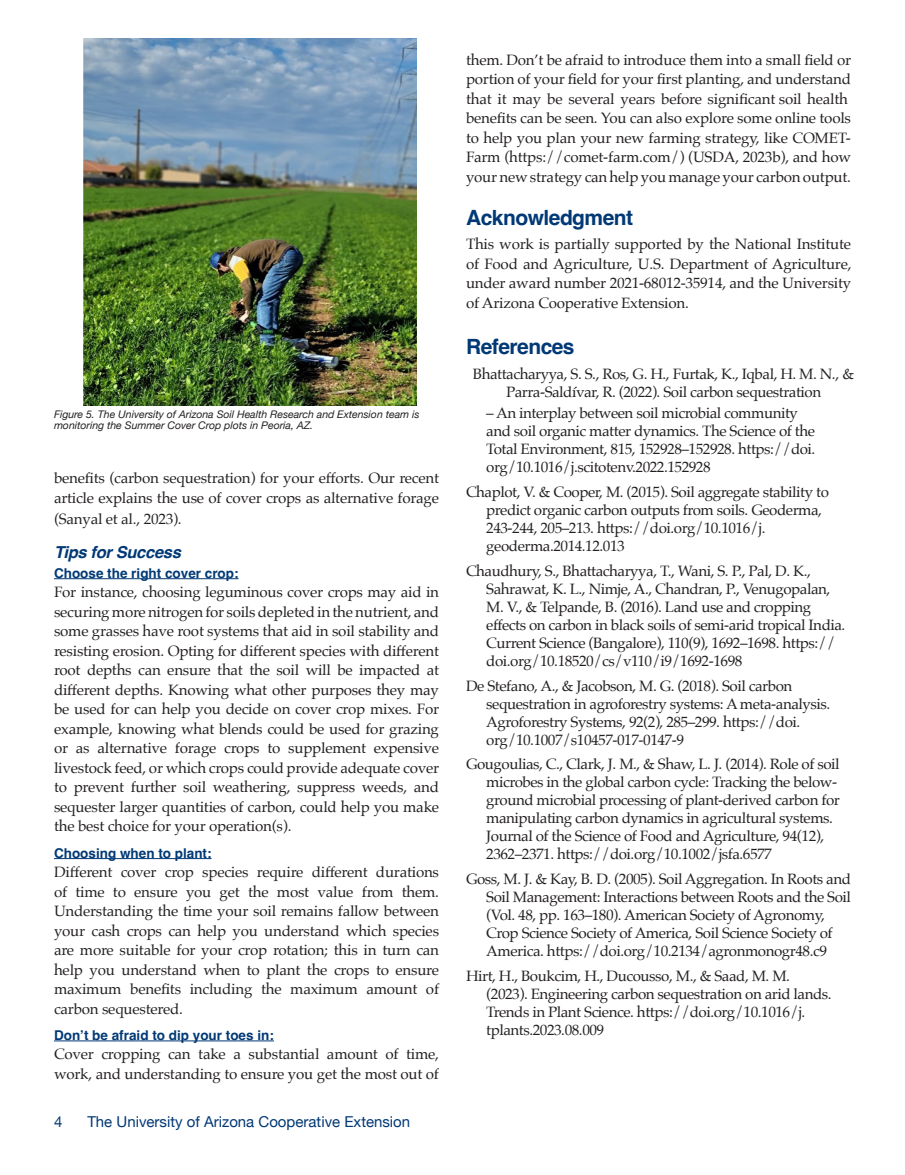
<style>
.page{position:relative;width:905px;height:1175px;background:#fff}
.page>*{position:absolute;margin:0;border:0;box-sizing:border-box;transform-origin:0 0}
.Body_text{font:700 21px "Helvetica";letter-spacing:-.025em;color:#013976}
.Body_text-2{font:italic 700 16.5px "Helvetica";letter-spacing:-.02em;color:#013976}
.Body_text-3{font:15px/19.5px "Palatino";letter-spacing:-.01em;color:#231f20}
.t1{font:15px "Helvetica Neue";color:#013775}
.Body_text-4{font:700 13.5px "Helvetica";color:#013976}
.Body_text-5{font:italic 10.5px/10.5px "Helvetica Neue";color:#231f20}
</style>
<div class="page">
<hr style="left:54px;top:578px;width:185px;height:1px;background:#013976">
<hr style="left:54px;top:858px;width:157px;height:1px;background:#013976">
<hr style="left:54px;top:1040px;width:220px;height:1px;background:#013976">
<img style="left:84px;top:39px;width:332px;height:366px">
<p class="Body_text-5" style="left:54px;top:410px;width:367px">Figure 5. The University of Arizona Soil Health Research and Extension team is monitoring the Summer Cover Crop plots in Peoria, AZ.</p>
<p class="Body_text-3" style="left:54px;top:468px;width:387px">benefits (carbon sequestration) for your efforts. Our recent article explains the use of cover crops as alternative forage</p>
<p class="Body_text-3" style="left:54px;top:509px;width:130px">(Sanyal et al., 2023).</p>
<p class="Body_text-2" style="left:54px;top:542px;width:128px">Tips for Success</p>
<p class="Body_text-4" style="left:54px;top:564px;width:186px">Choose the right cover crop:</p>
<p class="Body_text-3" style="left:54px;top:582px;width:387px;text-align:justify">For instance, choosing leguminous cover crops may aid in securing more nitrogen for soils depleted in the nutrient, and some grasses have root systems that aid in soil stability and resisting erosion. Opting for different species with different root depths can ensure that the soil will be impacted at different depths. Knowing what other purposes they may be used for can help you decide on cover crop mixes. For example, knowing what blends could be used for grazing or as alternative forage crops to supplement expensive livestock feed, or which crops could provide adequate cover to prevent further soil weathering, suppress weeds, and sequester larger quantities of carbon, could help you make the best choice for your operation(s).</p>
<p class="Body_text-4" style="left:54px;top:844px;width:159px">Choosing when to plant:</p>
<p class="Body_text-3" style="left:54px;top:862px;width:387px;text-align:justify">Different cover crop species require different durations of time to ensure you get the most value from them.<br>Understanding the time your soil remains fallow between your cash crops can help you understand which species are more suitable for your crop rotation; this in turn can help you understand when to plant the crops to ensure maximum benefits including the maximum amount of carbon sequestered.</p>
<p class="Body_text-4" style="left:54px;top:1026px;width:221px">Don’t be afraid to dip your toes in:</p>
<p class="Body_text-3" style="left:54px;top:1044px;width:386px">Cover cropping can take a substantial amount of time, work, and understanding to ensure you get the most out of</p>
<p class="t1" style="left:54px;top:1110px;width:10px">4</p>
<p class="t1" style="left:87px;top:1111px;width:324px">The University of Arizona Cooperative Extension</p>
<p class="Body_text-3" style="left:466px;top:50px;width:387px">them. Don’t be afraid to introduce them into a small field or portion of your field for your first planting, and understand that it may be several years before significant soil health benefits can be seen. You can also explore some online tools to help you plan your new farming strategy, like COMET-Farm (https://comet-farm.com/) (USDA, 2023b), and how your new strategy can help you manage your carbon output.</p>
<p class="Body_text" style="left:466px;top:204px;width:169px">Acknowledgment</p>
<p class="Body_text-3" style="left:466px;top:234px;width:387px;text-align:justify">This work is partially supported by the National Institute of Food and Agriculture, U.S. Department of Agriculture, under award number 2021-68012-35914, and the University of Arizona Cooperative Extension.</p>
<p class="Body_text" style="left:466px;top:334px;width:110px">References</p>
<p class="Body_text-3" style="left:473px;top:365px;width:383px;line-height:18px;text-align:center">Bhattacharyya, S. S., Ros, G. H., Furtak, K., Iqbal, H. M. N., &amp;<br>Parra-Saldívar, R. (2022). Soil carbon sequestration</p>
<p class="Body_text-3" style="left:486px;top:404px;width:331px;line-height:18px">– An interplay between soil microbial community and soil organic matter dynamics. The Science of the Total Environment, 815, 152928–152928. https://doi. org/10.1016/j.scitotenv.2022.152928</p>
<p class="Body_text-3" style="left:486px;top:483px;width:344px;line-height:18px;text-indent:-20px">Chaplot, V. &amp; Cooper, M. (2015). Soil aggregate stability to predict organic carbon outputs from soils. Geoderma, 243-244, 205–213. https://doi.org/10.1016/j. geoderma.2014.12.013</p>
<p class="Body_text-3" style="left:486px;top:561px;width:361px;line-height:18px;text-indent:-20px">Chaudhury, S., Bhattacharyya, T., Wani, S. P., Pal, D. K., Sahrawat, K. L., Nimje, A., Chandran, P., Venugopalan, M. V., &amp; Telpande, B. (2016). Land use and cropping effects on carbon in black soils of semi-arid tropical India.<br>Current Science (Bangalore), 110(9), 1692–1698. https:// doi.org/10.18520/cs/v110/i9/1692-1698</p>
<p class="Body_text-3" style="left:486px;top:676px;width:346px;line-height:18px;text-indent:-20px">De Stefano, A., &amp; Jacobson, M. G. (2018). Soil carbon sequestration in agroforestry systems: A meta-analysis.<br>Agroforestry Systems, 92(2), 285–299. https://doi. org/10.1007/s10457-017-0147-9</p>
<p class="Body_text-3" style="left:486px;top:755px;width:355px;line-height:18px;text-indent:-20px">Gougoulias, C., Clark, J. M., &amp; Shaw, L. J. (2014). Role of soil microbes in the global carbon cycle: Tracking the below&shy;ground microbial processing of plant-derived carbon for manipulating carbon dynamics in agricultural systems.<br>Journal of the Science of Food and Agriculture, 94(12), 2362–2371. https://doi.org/10.1002/jsfa.6577</p>
<p class="Body_text-3" style="left:486px;top:870px;width:366px;line-height:18px;text-indent:-20px">Goss, M. J. &amp; Kay, B. D. (2005). Soil Aggregation. In Roots and Soil Management: Interactions between Roots and the Soil (Vol. 48, pp. 163–180). American Society of Agronomy, Crop Science Society of America, Soil Science Society of America. https://doi.org/10.2134/agronmonogr48.c9</p>
<p class="Body_text-3" style="left:486px;top:966px;width:347px;line-height:18px;text-indent:-20px">Hirt, H., Boukcim, H., Ducousso, M., &amp; Saad, M. M. (2023). Engineering carbon sequestration on arid lands.<br>Trends in Plant Science. https://doi.org/10.1016/j. tplants.2023.08.009</p>
</div>
